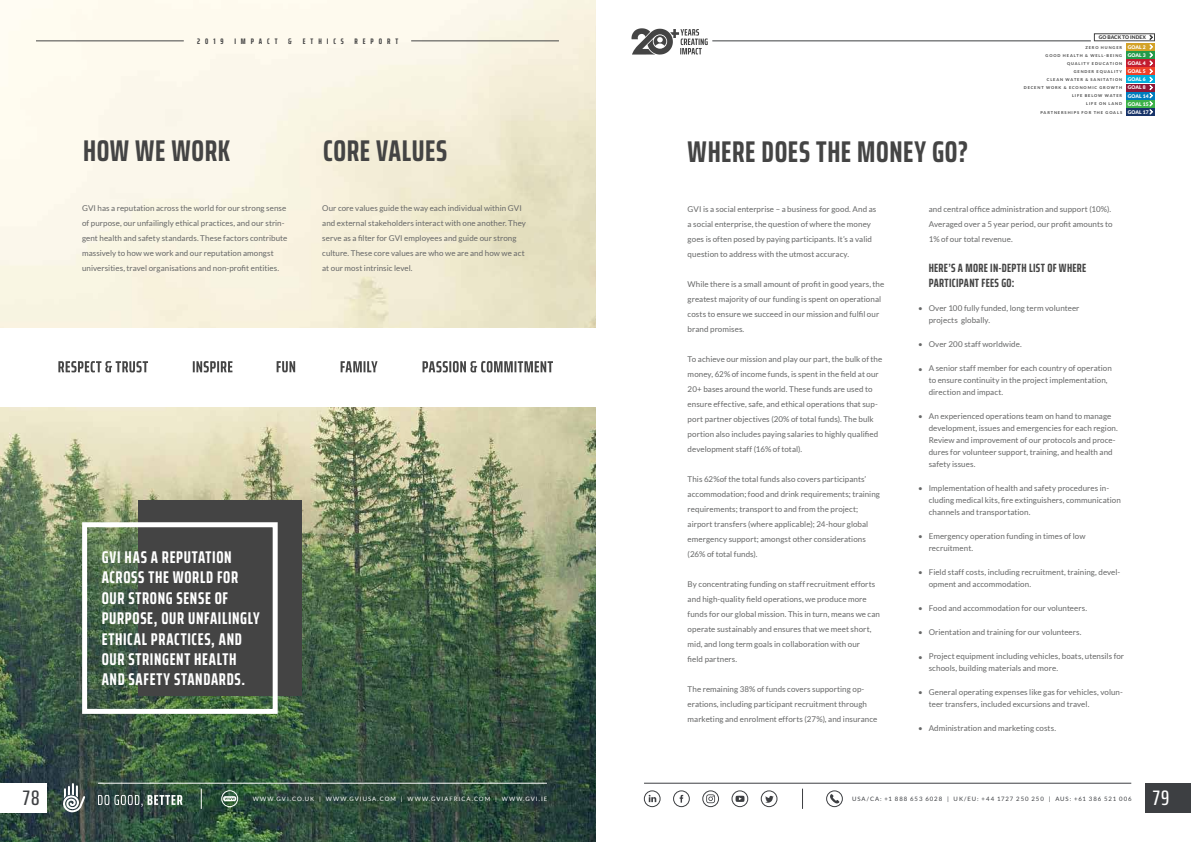
<style>
.page{position:relative;width:1191px;height:842px;background:#fff}
.page>*{position:absolute;margin:0;border:0;box-sizing:border-box;transform-origin:0 0}
.t1{font:700 extra-condensed 30px "Saira";letter-spacing:.02em;color:#444}
.t2{font:500 extra-condensed 21px "Saira";color:#3d3f42}
.t3{font:500 extra-condensed 21px "Saira";color:#fff}
.t4{font:700 extra-condensed 17px/20.4px "Saira";letter-spacing:.04em;color:#fff}
.t5{font:700 extra-condensed 12px/15px "Saira";letter-spacing:.025em;color:#444}
.t6{font:8px/15px "Lato";letter-spacing:.005em;color:#666767}
.t7{font:700 extra-condensed 8px "Saira";letter-spacing:.615em;color:#444}
.t8{font:6px "Lato";letter-spacing:.165em;color:#fff}
.t9{font:6px "Lato";letter-spacing:.16em;color:#3d3f42}
.t10{font:900 5px/8.1px "Lato";letter-spacing:.015em;color:#fff}
.t11{font:900 5px "Lato";letter-spacing:.02em;color:#444}
.t12{font:700 4px/8.1px "Lato";letter-spacing:.215em;color:#444;text-align:right}
</style>
<div class="page">
<hr style="left:712px;top:41px;width:378px;height:1px;background:#3d3f42">
<div style="left:1126px;top:43px;width:29px;height:7px;background:#d3a228"></div>
<div style="left:1126px;top:52px;width:29px;height:7px;background:#249a49"></div>
<div style="left:1126px;top:60px;width:29px;height:7px;background:#c31c30"></div>
<div style="left:1126px;top:68px;width:29px;height:7px;background:#ef4128"></div>
<div style="left:1126px;top:76px;width:29px;height:7px;background:#00aedb"></div>
<div style="left:1126px;top:84px;width:29px;height:7px;background:#8e1838"></div>
<div style="left:1126px;top:92px;width:29px;height:7px;background:#007dbe"></div>
<div style="left:1126px;top:100px;width:29px;height:7px;background:#3cb249"></div>
<div style="left:1126px;top:108px;width:29px;height:7px;background:#183469"></div>
<div style="left:1093px;top:33px;width:62px;height:8px;border:1px solid #444"></div>
<svg style="left:1149px;top:34px;width:4px;height:81px"></svg>
<svg style="left:631px;top:28px;width:76px;height:27px"></svg>
<img style="left:0;top:0;width:596px;height:842px">
<div style="left:0;top:328px;width:604px;height:78px;background:#fff"></div>
<svg style="left:422px;top:361px;width:131px;height:11px"></svg>
<svg style="left:340px;top:361px;width:37px;height:11px"></svg>
<svg style="left:193px;top:361px;width:39px;height:11px"></svg>
<svg style="left:58px;top:361px;width:90px;height:11px"></svg>
<svg style="left:277px;top:361px;width:18px;height:11px"></svg>
<div style="left:0;top:783px;width:47px;height:29px;background:#fff"></div>
<hr style="left:98px;top:783px;width:449px;height:1px;background:#fff">
<svg style="left:98px;top:795px;width:84px;height:12px"></svg>
<svg style="left:62px;top:783px;width:23px;height:30px"></svg>
<div style="left:221px;top:790px;width:17px;height:17px;border:1px solid #fff;border-radius:50%"></div>
<svg style="left:223px;top:796px;width:13px;height:5px"></svg>
<svg style="left:201px;top:789px;width:1px;height:20px"></svg>
<hr style="left:411px;top:41px;width:148px;height:1px;background:#444">
<hr style="left:36px;top:41px;width:148px;height:1px;background:#444">
<div style="left:138px;top:500px;width:164px;height:195px;background:#444"></div>
<div style="left:82px;top:522px;width:196px;height:192px;border:5px solid #fff"></div>
<div style="left:1145px;top:783px;width:46px;height:29px;background:#3d3f42"></div>
<hr style="left:644px;top:783px;width:487px;height:1px;background:#3d3f42">
<svg style="left:830px;top:794px;width:9px;height:9px"></svg>
<div style="left:673px;top:790px;width:16px;height:17px;border:1px solid #3d3f42;border-radius:50%"></div>
<svg style="left:679px;top:795px;width:4px;height:8px"></svg>
<div style="left:702px;top:790px;width:17px;height:17px;border:1px solid #3d3f42;border-radius:50%"></div>
<svg style="left:706px;top:794px;width:9px;height:9px"></svg>
<div style="left:731px;top:790px;width:17px;height:17px;border:1px solid #3d3f42;border-radius:50%"></div>
<svg style="left:735px;top:796px;width:9px;height:6px"></svg>
<div style="left:644px;top:790px;width:16px;height:17px;border:1px solid #3d3f42;border-radius:50%"></div>
<svg style="left:648px;top:795px;width:8px;height:7px"></svg>
<div style="left:761px;top:790px;width:16px;height:17px;border:1px solid #3d3f42;border-radius:50%"></div>
<svg style="left:765px;top:796px;width:8px;height:7px"></svg>
<svg style="left:802px;top:789px;width:1px;height:20px"></svg>
<div style="left:826px;top:790px;width:16px;height:17px;border:1px solid #3d3f42;border-radius:50%"></div>
<p class="t7" style="left:197px;top:35px;width:28px">2019</p>
<p class="t7" style="left:234px;top:35px;width:45px">IMPACT</p>
<p class="t7" style="left:288px;top:35px;width:5px">&amp;</p>
<p class="t7" style="left:303px;top:35px;width:43px">ETHICS</p>
<p class="t7" style="left:355px;top:35px;width:45px">REPORT</p>
<p class="t11" style="left:1098px;top:34px;width:49px">GO BACK TO INDEX</p>
<p class="t10" style="left:1127px;top:51px;width:22px">GOAL 3<br>GOAL 4<br>GOAL 5<br>GOAL 6<br>GOAL 8<br>GOAL 14<br>GOAL 15<br>GOAL 17</p>
<p class="t12" style="left:1023px;top:43px;width:100px">ZERO HUNGER<br>GOOD HEALTH &amp; WELL-BEING<br>QUALITY EDUCATION<br>GENDER EQUALITY<br>CLEAN WATER &amp; SANITATION<br>DECENT WORK &amp; ECONOMIC GROWTH<br>LIFE BELOW WATER<br>LIFE ON LAND<br>PARTNERSHIPS FOR THE GOALS</p>
<p class="t10" style="left:1127px;top:43px;width:19px">GOAL 2</p>
<h1 class="t1" style="left:83px;top:128px;width:149px">HOW WE WORK</h1>
<h1 class="t1" style="left:323px;top:127px;width:126px">CORE VALUES</h1>
<h1 class="t1" style="left:687px;top:129px;width:282px">WHERE DOES THE MONEY GO?</h1>
<p class="t6" style="left:82px;top:201px;width:207px">GVI has a reputation across the world for our strong sense of purpose, our unfailingly ethical practices, and our strin&shy;gent health and safety standards. These factors contribute massively to how we work and our reputation amongst universities, travel organisations and non-profit entities.</p>
<p class="t6" style="left:322px;top:201px;width:205px">Our core values guide the way each individual within GVI and external stakeholders interact with one another. They serve as a filter for GVI employees and guide our strong culture. These core values are who we are and how we act at our most intrinsic level.</p>
<h3 class="t4" style="left:102px;top:546px;width:159px">GVI HAS A REPUTATION<br>ACROSS THE WORLD FOR<br>OUR STRONG SENSE OF<br>PURPOSE, OUR UNFAILINGLY<br>ETHICAL PRACTICES, AND<br>OUR STRINGENT HEALTH<br>AND SAFETY STANDARDS.</h3>
<p class="t6" style="left:687px;top:202px;width:190px">GVI is a social enterprise – a business for good. And as a social enterprise, the question of where the money goes is often posed by paying participants. It’s a valid question to address with the utmost accuracy.</p>
<p class="t6" style="left:687px;top:277px;width:198px">While there is a small amount of profit in good years, the greatest majority of our funding is spent on operational costs to ensure we succeed in our mission and fulfil our brand promises.</p>
<p class="t6" style="left:687px;top:352px;width:196px">To achieve our mission and play our part, the bulk of the money, 62% of income funds, is spent in the field at our 20+ bases around the world. These funds are used to ensure effective, safe, and ethical operations that sup&shy;port partner objectives (20% of total funds). The bulk portion also includes paying salaries to highly qualified development staff (16% of total).</p>
<p class="t6" style="left:687px;top:472px;width:194px">This 62%of the total funds also covers participants’ accommodation; food and drink requirements; training requirements; transport to and from the project; airport transfers (where applicable); 24-hour global emergency support; amongst other considerations (26% of total funds).</p>
<p class="t6" style="left:687px;top:577px;width:194px">By concentrating funding on staff recruitment efforts and high-quality field operations, we produce more funds for our global mission. This in turn, means we can operate sustainably and ensures that we meet short, mid, and long term goals in collaboration with our<br>field partners.</p>
<p class="t6" style="left:687px;top:682px;width:191px">The remaining 38% of funds covers supporting op&shy;erations, including participant recruitment through marketing and enrolment efforts (27%), and insurance</p>
<p class="t6" style="left:928px;top:202px;width:185px">and central office administration and support (10%).<br>Averaged over a 5 year period, our profit amounts to<br>1% of our total revenue.</p>
<h3 class="t5" style="left:928px;top:260px;width:159px">HERE’S A MORE IN-DEPTH LIST OF WHERE<br>PARTICIPANT FEES GO:</h3>
<p class="t6" style="left:928px;top:302px;width:152px;line-height:12px">Over 100 fully funded, long term volunteer projects globally.</p>
<p class="t6" style="left:928px;top:337px;width:95px">Over 200 staff worldwide.</p>
<p class="t6" style="left:928px;top:362px;width:185px;line-height:12px">A senior staff member for each country of operation to ensure continuity in the project implementation, direction and impact.</p>
<p class="t6" style="left:928px;top:410px;width:191px;line-height:12px">An experienced operations team on hand to manage development, issues and emergencies for each region.<br>Review and improvement of our protocols and proce&shy;dures for volunteer support, training, and health and safety issues.</p>
<p class="t6" style="left:928px;top:482px;width:193px;line-height:12px">Implementation of health and safety procedures in&shy;cluding medical kits, fire extinguishers, communication channels and transportation.</p>
<p class="t6" style="left:928px;top:530px;width:158px;line-height:12px">Emergency operation funding in times of low recruitment.</p>
<p class="t6" style="left:928px;top:566px;width:193px;line-height:12px">Field staff costs, including recruitment, training, devel&shy;opment and accommodation.</p>
<p class="t6" style="left:928px;top:601px;width:160px">Food and accommodation for our volunteers.</p>
<p class="t6" style="left:928px;top:625px;width:154px">Orientation and training for our volunteers.</p>
<p class="t6" style="left:928px;top:650px;width:197px;line-height:12px">Project equipment including vehicles, boats, utensils for schools, building materials and more.</p>
<p class="t6" style="left:928px;top:686px;width:196px;line-height:12px">General operating expenses like gas for vehicles, volun&shy;teer transfers, included excursions and travel.</p>
<p class="t6" style="left:928px;top:721px;width:129px">Administration and marketing costs.</p>
<p class="t6" style="left:918px;top:301px;width:6px">•</p>
<p class="t6" style="left:918px;top:337px;width:6px">•</p>
<p class="t6" style="left:918px;top:362px;width:6px">•</p>
<p class="t6" style="left:918px;top:409px;width:6px">•</p>
<p class="t6" style="left:918px;top:481px;width:6px">•</p>
<p class="t6" style="left:918px;top:529px;width:6px">•</p>
<p class="t6" style="left:918px;top:565px;width:6px">•</p>
<p class="t6" style="left:918px;top:601px;width:6px">•</p>
<p class="t6" style="left:918px;top:625px;width:6px">•</p>
<p class="t6" style="left:918px;top:650px;width:6px">•</p>
<p class="t6" style="left:918px;top:685px;width:6px">•</p>
<p class="t6" style="left:918px;top:721px;width:6px">•</p>
<h2 class="t2" style="left:23px;top:782px;width:18px">78</h2>
<p class="t8" style="left:253px;top:796px;width:296px">WWW.GVI.CO.UK | WWW.GVIUSA.COM | WWW.GVIAFRICA.COM | WWW.GVI.IE</p>
<p class="t9" style="left:852px;top:796px;width:281px">USA/CA: +1 888 653 6028 | UK/EU: +44 1727 250 250 | AUS: +61 386 521 006</p>
<h2 class="t3" style="left:1152px;top:782px;width:18px">79</h2>
</div>
